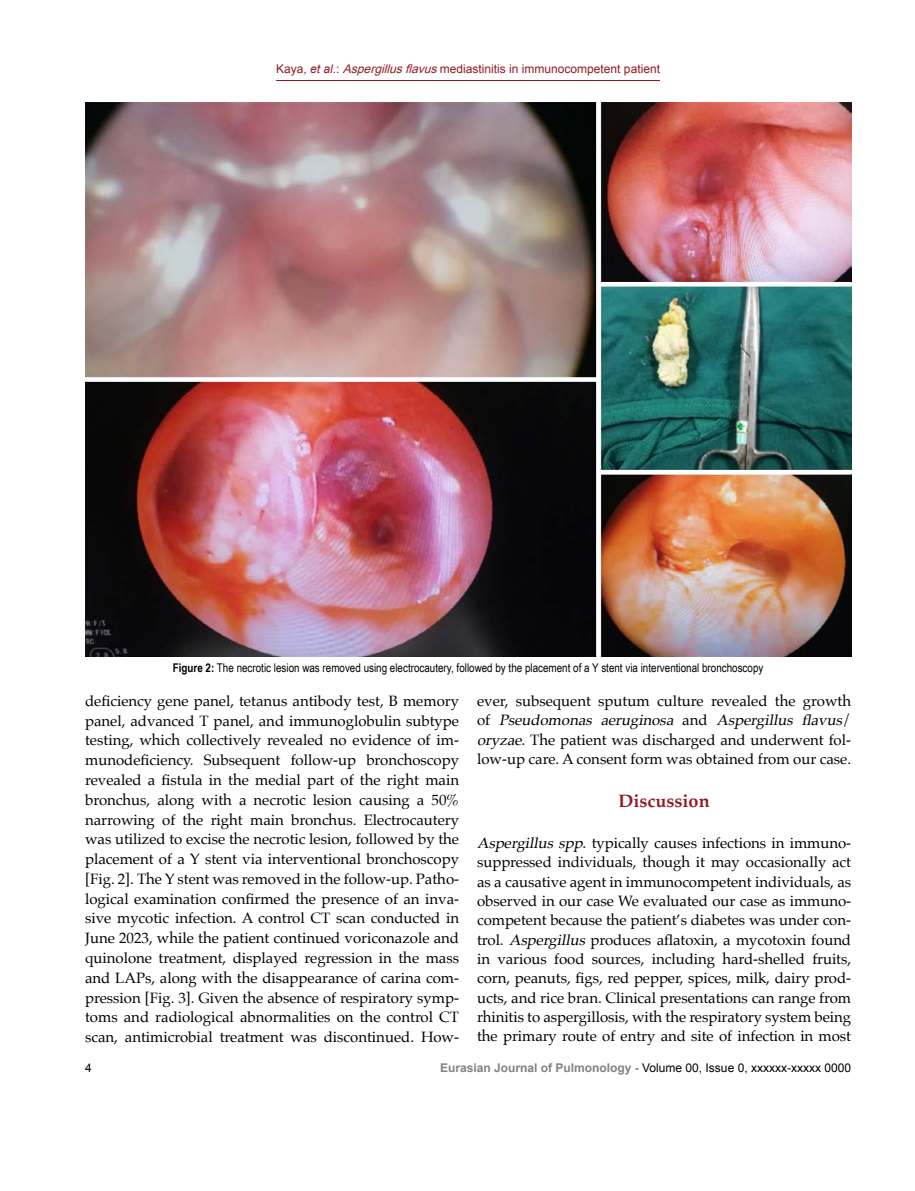
<style>
.page{position:relative;width:915px;height:1191px;background:#fff}
.page>*{position:absolute;margin:0;border:0;box-sizing:border-box;transform-origin:0 0}
.t1{font:700 18px "Palatino";color:#921a26}
.t2{font:15px/19.8px "Palatino";color:#000;text-align:justify}
.t3{font:12px "Arial Narrow";color:#000}
.t4{font:12px "Arial";color:#921a26}
.t5{font:12px "Arial";color:#000}
.s1{font-style:italic}
.s2{font-weight:700}
.s3{font-weight:700;color:#808285}
</style>
<div class="page">
<hr style="left:276px;top:80px;width:383px;height:1px;background:#921a26">
<img style="left:85px;top:102px;width:765px;height:555px">
<svg style="left:596px;top:102px;width:4px;height:555px"></svg>
<div style="left:85px;top:377px;width:513px;height:5px;background:#fff"></div>
<hr style="left:599px;top:282px;width:251px;height:4px;background:#fff">
<hr style="left:599px;top:470px;width:251px;height:4px;background:#fff">
<p class="t4" style="left:276px;top:60px;width:385px">Kaya, <span class="s1">et al</span>.: <span class="s1">Aspergillusflavus</span>mediastinitis in immunocompetent patient</p>
<p class="t3" style="left:173px;top:659px;width:592px"><span class="s2">Figure 2:</span> The necrotic lesion was removed using electrocautery, followed by the placement of a Y stent via interventional bronchoscopy</p>
<p class="t2" style="left:85px;top:691px;width:375px">deficiency gene panel, tetanus antibody test, B memory panel, advanced T panel, and immunoglobulin subtype testing, which collectively revealed no evidence of im&shy;munodeficiency. Subsequent follow-up bronchoscopy revealed a fistula in the medial part of the right main bronchus, along with a necrotic lesion causing a 50% narrowing of the right main bronchus. Electrocautery was utilized to excise the necrotic lesion, followed by the placement of a Y stent via interventional bronchoscopy [Fig. 2]. The Y stent was removed in the follow-up. Patho&shy;logical examination confirmed the presence of an inva&shy;sive mycotic infection. A control CT scan conducted in June 2023, while the patient continued voriconazole and quinolone treatment, displayed regression in the mass and LAPs, along with the disappearance of carina com&shy;pression [Fig. 3]. Given the absence of respiratory symp&shy;toms and radiological abnormalities on the control CT scan, antimicrobial treatment was discontinued. How-</p>
<p class="t2" style="left:477px;top:691px;width:375px">ever, subsequent sputum culture revealed the growth o f <span class="s1">Pseudomonas aeruginosa</span> a n d <span class="s1">Aspergillus flavus</span>/ <span class="s1">oryzae</span>. The patient was discharged and underwent fol&shy;low-up care. A consent form was obtained from our case.</p>
<p class="t1" style="left:618px;top:785px;width:92px">Discussion</p>
<p class="t2" style="left:477px;top:833px;width:375px;line-height:19.4px"><span class="s1">Aspergillusspp</span>. typically causes infections in immuno&shy;suppressed individuals, though it may occasionally act as a causative agent in immunocompetent individuals, as observed in our case We evaluated our case as immuno&shy;competent because the patient’s diabetes was under con&shy;trol. <span class="s1">Aspergillus</span> produces aflatoxin, a mycotoxin found in various food sources, including hard-shelled fruits, corn, peanuts, figs, red pepper, spices, milk, dairy prod&shy;ucts, and rice bran. Clinical presentations can range from rhinitis to aspergillosis, with the respiratory system being the primary route of entry and site of infection in most</p>
<p class="t5" style="left:85px;top:1060px;width:8px">4</p>
<p class="t5" style="left:440px;top:1060px;width:412px"><span class="s3">Eurasian Journal of Pulmonology -</span> Volume 00, Issue 0, xxxxxx-xxxxx 0000</p>
</div>
